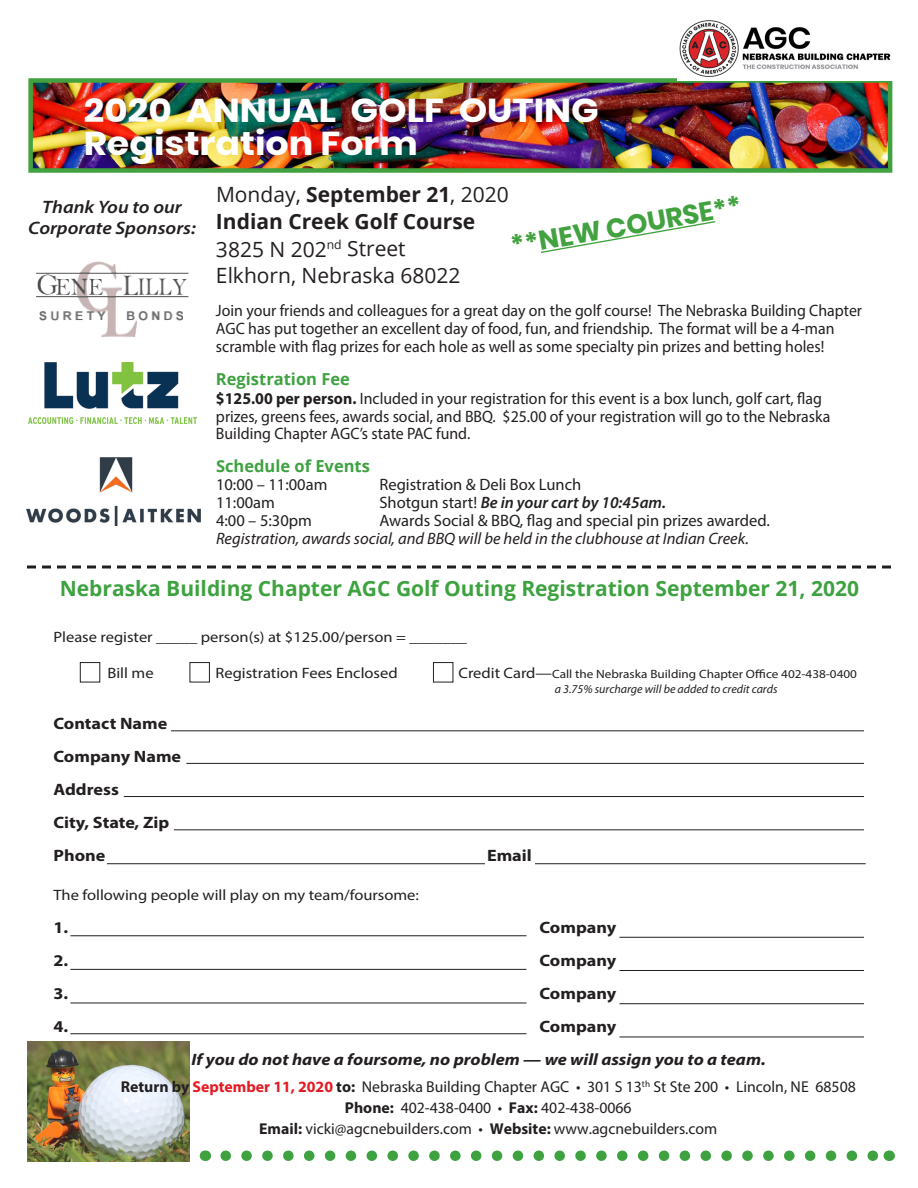
<style>
.page{position:relative;width:918px;height:1188px;background:#fff}
.page>*{position:absolute;margin:0;border:0;box-sizing:border-box;transform-origin:0 0}
.t1{font:700 33px/33px "Poppins";color:#fff;scale:1.1 1}
.t2{font:700 27px "Poppins";color:#42a240}
.t3{font:21px/27px "Open Sans";color:#231f20}
.t4{font:700 21px "Open Sans";color:#3da23f}
.t5{font:italic 600 18px/21.6px "Myriad Pro";color:#231f20;text-align:center;scale:1.1 1}
.t6{font:16.5px/18px "Myriad Pro";color:#231f20;scale:.96 1}
.t7{font:16.5px "Myriad Pro";color:#231f20}
.t8{font:700 16.5px "Myriad Pro";color:#231f20;scale:1.1 1}
.t9{font:italic 16.5px "Myriad Pro";color:#231f20}
.t10{font:italic 700 16.5px "Myriad Pro";color:#231f20;scale:1.1 1}
.t11{font:italic 600 16.5px "Myriad Pro";color:#231f20}
.t12{font:700 16.5px "Open Sans";color:#3da23f}
.t13{font:15.75px/21px "Myriad Pro";color:#231f20;text-align:center}
.t14{font:15px "Myriad Pro";color:#231f20;scale:1.1 1}
.t15{font:12px "Myriad Pro";color:#231f20;scale:1.1 1}
.t16{font:italic 12px "Myriad Pro";color:#231f20}
.s1{font-weight:700}
.s2{font-family:"Open Sans";font-weight:700;color:#3da23f}
.s3{font-weight:400;font-style:normal}
.s4{font-size:15px}
.s5{font-weight:700;color:#e51a23}
</style>
<div class="page">
<img style="left:27px;top:1041px;width:163px;height:121px">
<svg style="left:27px;top:566px;width:864px;height:2px"></svg>
<hr style="left:171px;top:730px;width:693px;height:1px;background:#231f20">
<hr style="left:186px;top:763px;width:678px;height:1px;background:#231f20">
<hr style="left:124px;top:796px;width:740px;height:1px;background:#231f20">
<hr style="left:174px;top:829px;width:690px;height:1px;background:#231f20">
<hr style="left:107px;top:863px;width:378px;height:1px;background:#231f20">
<hr style="left:535px;top:863px;width:331px;height:1px;background:#231f20">
<hr style="left:70px;top:935px;width:456px;height:1px;background:#231f20">
<hr style="left:620px;top:937px;width:244px;height:1px;background:#231f20">
<hr style="left:70px;top:969px;width:456px;height:1px;background:#231f20">
<hr style="left:620px;top:970px;width:244px;height:1px;background:#231f20">
<hr style="left:70px;top:1003px;width:456px;height:1px;background:#231f20">
<hr style="left:620px;top:1003px;width:244px;height:1px;background:#231f20">
<div style="left:80px;top:662px;width:20px;height:20px;border:1px solid #231f20"></div>
<div style="left:190px;top:662px;width:20px;height:20px;border:1px solid #231f20"></div>
<hr style="left:70px;top:1033px;width:456px;height:1px;background:#231f20">
<hr style="left:620px;top:1037px;width:244px;height:1px;background:#231f20">
<div style="left:433px;top:662px;width:20px;height:20px;border:1px solid #231f20"></div>
<svg style="left:226px;top:1150px;width:652px;height:11px"></svg>
<img style="left:33px;top:83px;width:854px;height:85px">
<div style="left:28px;top:78px;width:864px;height:95px;border:4px solid #42a240"></div>
<img style="left:677px;top:20px;width:215px;height:60px">
<img style="left:36px;top:261px;width:153px;height:76px">
<img style="left:27px;top:458px;width:173px;height:67px">
<img style="left:29px;top:363px;width:168px;height:61px">
<svg style="left:541px;top:221px;width:175px;height:32px"></svg>
<p class="t1" style="left:84px;top:94px;width:470px">2020 ANNUAL GOLF OUTING<br>Registration Form</p>
<p class="t2" style="left:508px;top:231px;width:235px;rotate:-10deg">**NEW COURSE**</p>
<p class="t3" style="left:216px;top:181px;width:294px">Monday, <span class="s1">September 21</span>, 2020<br><span class="s1">Indian Creek Golf Course<br></span>3825 N 202<sup>nd</sup> Street<br>Elkhorn, Nebraska 68022</p>
<p class="t6" style="left:216px;top:302px;width:675px">Join your friends and colleagues for a great day on the golf course! The Nebraska Building Chapter<br>AGC has put together an excellent day of food, fun, and friendship. The format will be a 4-man scramble with flag prizes for each hole as well as some specialty pin prizes and betting holes!</p>
<p class="t6" style="left:216px;top:371px;width:642px"><span class="s2">Registration Fee<br></span><span class="s1">$125.00 per person.</span> Included in your registration for this event is a box lunch, golf cart, flag prizes, greens fees, awards social, and BBQ. $25.00 of your registration will go to the Nebraska Building Chapter AGC’s state PAC fund.</p>
<p class="t12" style="left:216px;top:455px;width:155px">Schedule of Events</p>
<p class="t7" style="left:216px;top:475px;width:113px">10:00 – 11:00am</p>
<p class="t7" style="left:379px;top:475px;width:203px">Registration &amp; Deli Box Lunch</p>
<p class="t7" style="left:216px;top:493px;width:60px">11:00am</p>
<p class="t11" style="left:379px;top:492px;width:288px"><span class="s3">Shotgun start!</span> Be in your cart by 10:45am.</p>
<p class="t7" style="left:216px;top:511px;width:98px">4:00 – 5:30pm</p>
<p class="t7" style="left:379px;top:511px;width:392px">Awards Social &amp; BBQ, flag and special pin prizes awarded.</p>
<p class="t9" style="left:216px;top:529px;width:534px">Registration, awards social, and BBQ will be held in the clubhouse at Indian Creek.</p>
<p class="t5" style="left:28px;top:195px;width:154px">Thank You to our<br>Corporate Sponsors:</p>
<p class="t4" style="left:60px;top:574px;width:801px">Nebraska Building Chapter AGC Golf Outing Registration September 21, 2020</p>
<p class="t14" style="left:54px;top:628px;width:378px">Please register _____ person(s) at $125.00/person = _______</p>
<p class="t16" style="left:555px;top:681px;width:224px">a 3.75% surcharge will be added to credit cards</p>
<p class="t14" style="left:108px;top:664px;width:43px">Bill me</p>
<p class="t14" style="left:216px;top:664px;width:167px">Registration Fees Enclosed</p>
<p class="t15" style="left:459px;top:667px;width:364px"><span class="s4">Credit Card—</span>Call the Nebraska Building Chapter Office 402-438-0400</p>
<p class="t8" style="left:54px;top:713px;width:105px">Contact Name</p>
<p class="t8" style="left:54px;top:746px;width:118px">Company Name</p>
<p class="t8" style="left:54px;top:779px;width:61px">Address</p>
<p class="t8" style="left:54px;top:812px;width:107px">City, State, Zip</p>
<p class="t8" style="left:54px;top:845px;width:49px">Phone</p>
<p class="t8" style="left:487px;top:845px;width:42px">Email</p>
<p class="t14" style="left:54px;top:886px;width:334px">The following people will play on my team/foursome:</p>
<p class="t8" style="left:54px;top:917px;width:15px">1.</p>
<p class="t8" style="left:540px;top:917px;width:71px">Company</p>
<p class="t8" style="left:54px;top:950px;width:15px">2.</p>
<p class="t8" style="left:540px;top:950px;width:71px">Company</p>
<p class="t8" style="left:54px;top:983px;width:15px">3.</p>
<p class="t8" style="left:540px;top:983px;width:71px">Company</p>
<p class="t8" style="left:54px;top:1016px;width:15px">4.</p>
<p class="t8" style="left:540px;top:1016px;width:71px">Company</p>
<p class="t10" style="left:192px;top:1049px;width:524px">If you do not have a foursome, no problem — we will assign you to a team.</p>
<p class="t13" style="left:121px;top:1076px;width:737px"><span class="s1">Return by</span> <span class="s5">September 11, 2020</span> <span class="s1">to:</span> Nebraska Building Chapter AGC • 301 S 13<sup>th</sup> St Ste 200 • Lincoln, NE 68508<br><span class="s1">Phone:</span> 402-438-0400 • <span class="s1">Fax:</span> 402-438-0066<br><span class="s1">Email:</span> vicki@agcnebuilders.com • <span class="s1">Website:</span> www.agcnebuilders.com</p>
</div>
